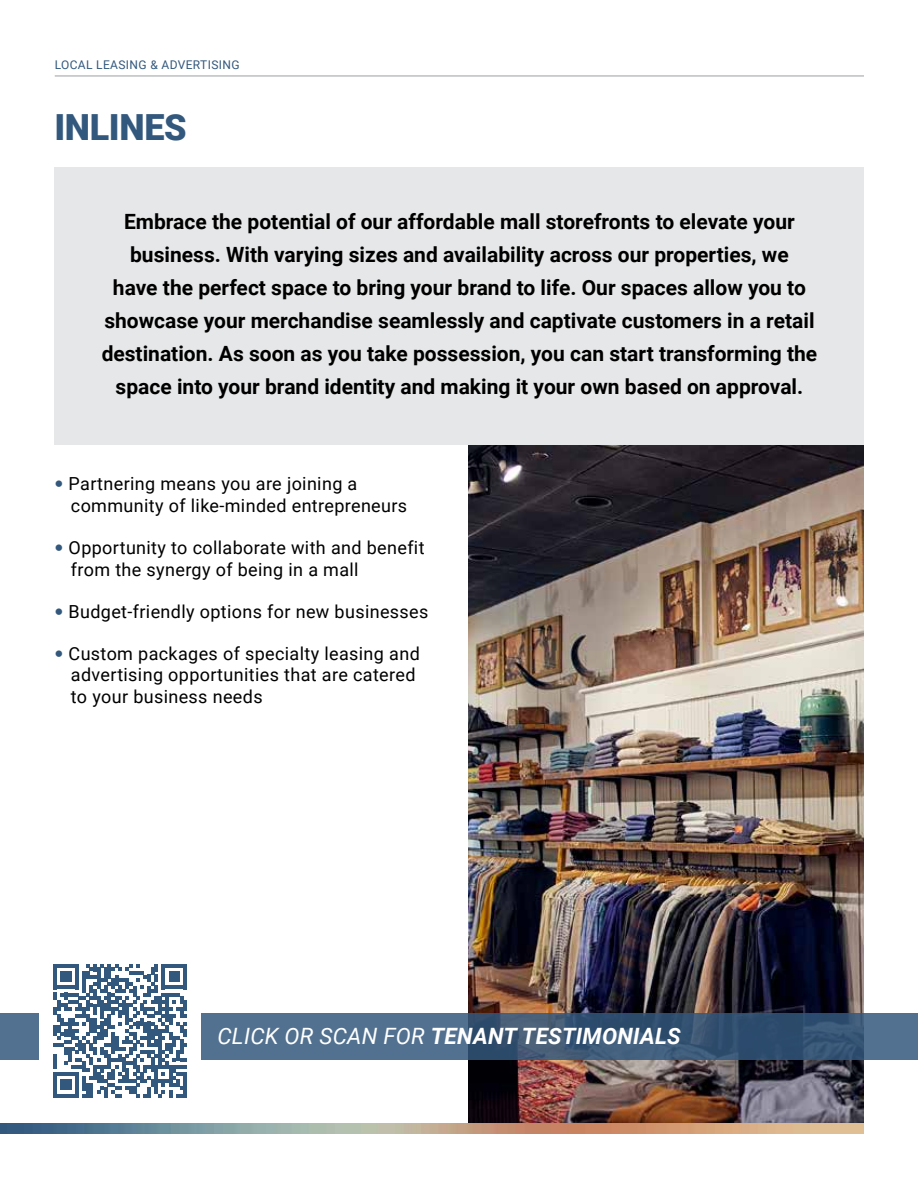
<style>
.page{position:relative;width:918px;height:1188px;background:#fff}
.page>*{position:absolute;margin:0;border:0;box-sizing:border-box;transform-origin:0 0}
.t1{font:900 36px "Roboto";letter-spacing:-.01em;color:#33587d}
.t2{font:italic 700 22.5px "Roboto";letter-spacing:.01em;color:#fff}
.t3{font:700 21px/33px "Roboto";color:#000;text-align:center}
.t4{font:18px/21.6px "Roboto";letter-spacing:.02em;color:#000}
.t5{font:12px "Roboto";letter-spacing:.03em;color:#33587d}
.s1{font-family:"DIN Alternate";font-weight:700;color:#33587d}
.s2{font-weight:400}
</style>
<div class="page">
<img style="left:468px;top:445px;width:396px;height:678px">
<div style="left:54px;top:167px;width:810px;height:278px;background:#e6e7e8"></div>
<img style="left:0;top:1124px;width:864px;height:10px">
<svg style="left:0;top:1014px;width:918px;height:46px;background:#436180"></svg>
<div style="left:39px;top:950px;width:162px;height:160px;background:#fff"></div>
<hr style="left:55px;top:75px;width:809px;height:2px;background:#a7a9ac">
<svg style="left:53px;top:964px;width:134px;height:133px"></svg>
<hr style="left:183px;top:1072px;width:4px;height:25px;background:#33587d">
<p class="t5" style="left:55px;top:56px;width:186px">LOCAL LEASING &amp; ADVERTISING</p>
<h1 class="t1" style="left:54px;top:102px;width:134px">INLINES</h1>
<p class="t3" style="left:102px;top:204px;width:717px">Embrace the potential of our affordable mall storefronts to elevate your business. With varying sizes and availability across our properties, we<br>have the perfect space to bring your brand to life. Our spaces allow you to showcase your merchandise seamlessly and captivate customers in a retail destination. As soon as you take possession, you can start transforming the space into your brand identity and making it your own based on approval.</p>
<p class="t4" style="left:71px;top:473px;width:338px;text-indent:-17px"><span class="s1">•</span> Partnering means you are joining a community of like-minded entrepreneurs</p>
<p class="t4" style="left:71px;top:536px;width:355px;text-indent:-17px"><span class="s1">•</span> Opportunity to collaborate with and benefit from the synergy of being in a mall</p>
<p class="t4" style="left:54px;top:600px;width:376px"><span class="s1">•</span> Budget-friendly options for new businesses</p>
<p class="t4" style="left:71px;top:642px;width:350px;text-indent:-17px"><span class="s1">•</span> Custom packages of specialty leasing and advertising opportunities that are catered to your business needs</p>
<p class="t2" style="left:217px;top:1021px;width:465px"><span class="s2">CLICK OR SCAN FOR</span> TENANT TESTIMONIALS</p>
</div>
